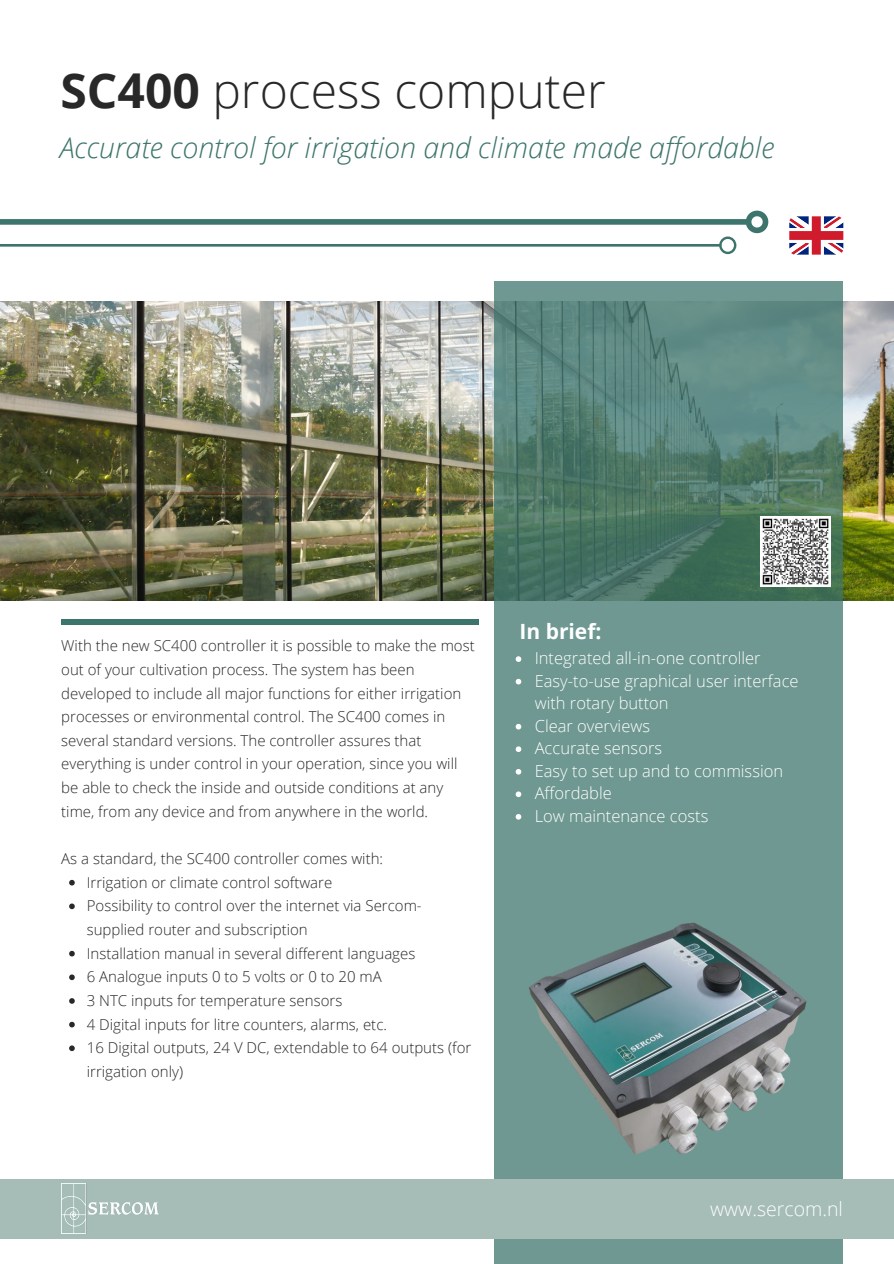
<style>
.page{position:relative;width:894px;height:1264px;background:#fff}
.page>*{position:absolute;margin:0;border:0;box-sizing:border-box;transform-origin:0 0}
.t1{font:300 48px "Open Sans";color:#282828}
.t2{font:italic 300 28.5px "Open Sans";color:#3d756c}
.t3{font:700 21px "Open Sans";color:#fff}
.t4{font:300 19.5px "Open Sans";color:#fff}
.t5{font:300 16.5px/22.5px "Open Sans";color:#fff}
.t6{font:300 15px/23.7px "Open Sans";color:#282828}
.s1{font-weight:700}
</style>
<div class="page">
<img style="left:0;top:302px;width:893px;height:298px">
<img style="left:494px;top:282px;width:348px;height:981px">
<div style="left:62px;top:618px;width:417px;height:6px;background:#3d756c"></div>
<svg style="left:0;top:210px;width:769px;height:44px"></svg>
<div style="left:0;top:1179px;width:893px;height:59px;background:#a5bcb7"></div>
<img style="left:61px;top:1183px;width:97px;height:49px">
<img style="left:527px;top:919px;width:282px;height:239px">
<svg style="left:789px;top:216px;width:54px;height:39px"></svg>
<img style="left:760px;top:516px;width:70px;height:70px">
<svg style="left:69px;top:879px;width:6px;height:6px"></svg>
<svg style="left:69px;top:903px;width:6px;height:6px"></svg>
<svg style="left:69px;top:950px;width:6px;height:6px"></svg>
<svg style="left:69px;top:974px;width:6px;height:6px"></svg>
<svg style="left:69px;top:998px;width:6px;height:5px"></svg>
<svg style="left:69px;top:1021px;width:6px;height:6px"></svg>
<svg style="left:69px;top:1045px;width:6px;height:6px"></svg>
<svg style="left:515px;top:656px;width:6px;height:6px"></svg>
<svg style="left:515px;top:678px;width:6px;height:6px"></svg>
<svg style="left:515px;top:724px;width:6px;height:5px"></svg>
<svg style="left:515px;top:746px;width:6px;height:6px"></svg>
<svg style="left:515px;top:769px;width:6px;height:5px"></svg>
<svg style="left:515px;top:791px;width:6px;height:6px"></svg>
<svg style="left:515px;top:814px;width:6px;height:5px"></svg>
<p class="t1" style="left:60px;top:56px;width:547px"><span class="s1">SC400</span> process computer</p>
<p class="t2" style="left:60px;top:127px;width:716px">Accurate control for irrigation and climate made affordable</p>
<p class="t6" style="left:61px;top:633px;width:415px">With the new SC400 controller it is possible to make the most out of your cultivation process. The system has been developed to include all major functions for either irrigation processes or environmental control. The SC400 comes in several standard versions. The controller assures that everything is under control in your operation, since you will be able to check the inside and outside conditions at any time, from any device and from anywhere in the world.</p>
<p class="t6" style="left:61px;top:846px;width:323px">As a standard, the SC400 controller comes with:</p>
<p class="t6" style="left:87px;top:870px;width:247px">Irrigation or climate control software</p>
<p class="t6" style="left:87px;top:893px;width:336px">Possibility to control over the internet via Sercom&shy;supplied router and subscription</p>
<p class="t6" style="left:87px;top:941px;width:330px">Installation manual in several different languages</p>
<p class="t6" style="left:87px;top:964px;width:296px">6 Analogue inputs 0 to 5 volts or 0 to 20 mA</p>
<p class="t6" style="left:87px;top:988px;width:257px">3 NTC inputs for temperature sensors</p>
<p class="t6" style="left:87px;top:1012px;width:302px">4 Digital inputs for litre counters, alarms, etc.</p>
<p class="t6" style="left:87px;top:1035px;width:386px">16 Digital outputs, 24 V DC, extendable to 64 outputs (for irrigation only)</p>
<p class="t3" style="left:519px;top:616px;width:83px">In brief:</p>
<p class="t5" style="left:534px;top:646px;width:227px">Integrated all-in-one controller</p>
<p class="t5" style="left:534px;top:669px;width:265px">Easy-to-use graphical user interface with rotary button</p>
<p class="t5" style="left:534px;top:714px;width:117px">Clear overviews</p>
<p class="t5" style="left:534px;top:736px;width:129px">Accurate sensors</p>
<p class="t5" style="left:534px;top:759px;width:250px">Easy to set up and to commission</p>
<p class="t5" style="left:534px;top:781px;width:79px">Affordable</p>
<p class="t5" style="left:534px;top:804px;width:175px">Low maintenance costs</p>
<p class="t4" style="left:709px;top:1195px;width:134px">www.sercom.nl</p>
</div>
